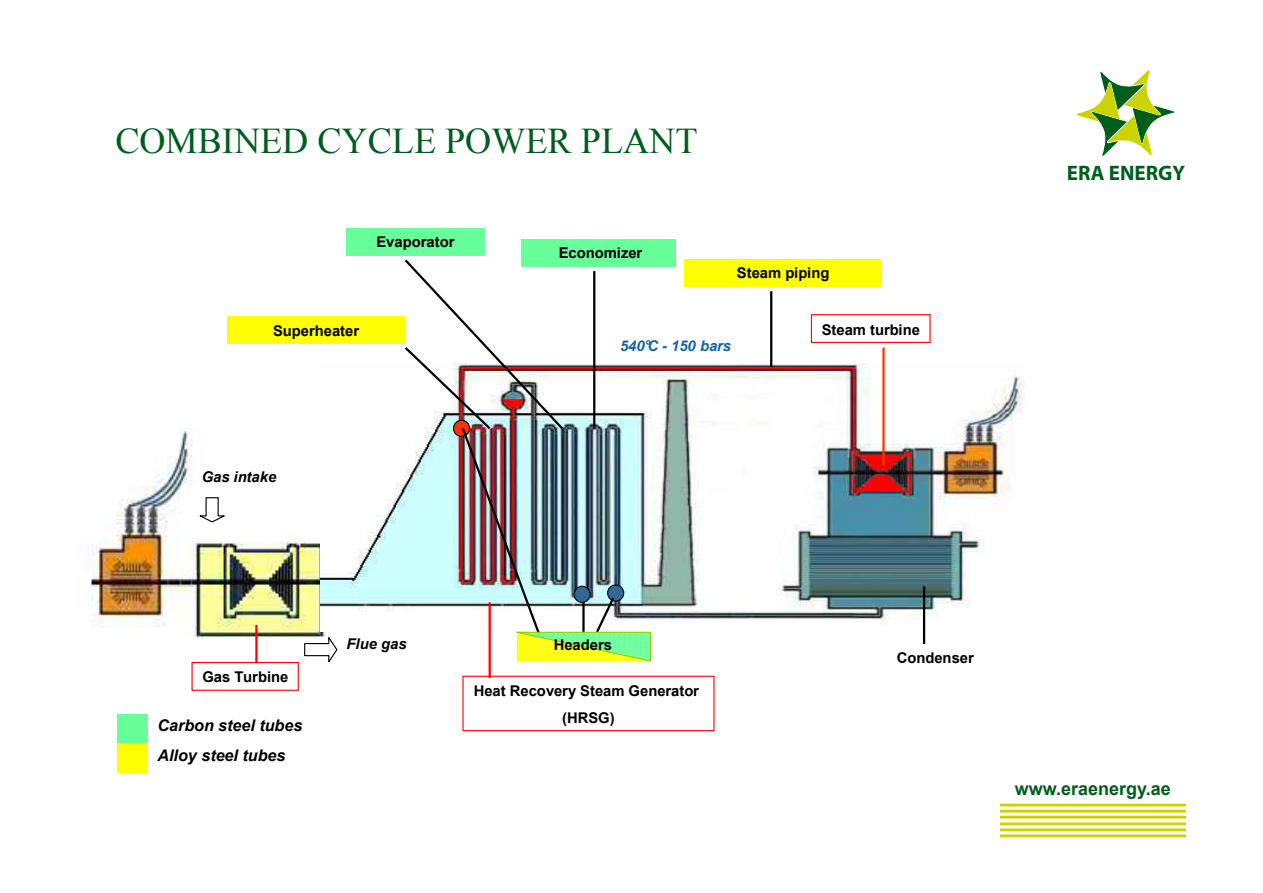
<style>
.page{position:relative;width:1263px;height:893px;background:#fff}
.page>*{position:absolute;margin:0;border:0;box-sizing:border-box;transform-origin:0 0}
.t1{font:36.15px "Times New Roman";color:#005e1d}
.t2{font:700 21px "Myriad";color:#005e1d}
.t3{font:700 18px "Arial";color:#005e1d}
.t4{font:italic 700 16.05px/29.4px "Arial";color:#000}
.t5{font:700 14.85px/26.7px "Arial";color:#000;text-align:center}
.t6{font:italic 700 14.85px "Arial";color:#000}
.t7{font:italic 700 14.85px "Arial";color:#1363a8}
</style>
<div class="page">
<img style="left:79px;top:428px;width:250px;height:209px">
<img style="left:321px;top:364px;width:703px;height:267px">
<div style="left:811px;top:314px;width:120px;height:29px;border:1px solid #f00"></div>
<div style="left:227px;top:316px;width:179px;height:28px;background:#ff0"></div>
<div style="left:346px;top:228px;width:139px;height:28px;background:#6f9"></div>
<div style="left:192px;top:662px;width:107px;height:28px;border:1px solid #f00"></div>
<svg style="left:199px;top:496px;width:30px;height:27px"></svg>
<svg style="left:304px;top:636px;width:34px;height:27px"></svg>
<div style="left:684px;top:259px;width:198px;height:28px;background:#ff0"></div>
<hr style="left:770px;top:291px;width:2px;height:76px;background:#000">
<div style="left:521px;top:239px;width:155px;height:27px;background:#6f9"></div>
<div style="left:117px;top:714px;width:31px;height:29px;background:#6f9"></div>
<div style="left:117px;top:743px;width:31px;height:30px;background:#ff0"></div>
<hr style="left:255px;top:625px;width:3px;height:37px;background:#f00">
<hr style="left:489px;top:602px;width:2px;height:75px;background:#f00">
<div style="left:462px;top:675px;width:253px;height:56px;border:1px solid #f00"></div>
<hr style="left:882px;top:347px;width:3px;height:118px;background:#f30">
<svg style="left:402px;top:259px;width:260px;height:403px"></svg>
<hr style="left:923px;top:586px;width:2px;height:58px;background:#000">
<div style="left:1000px;top:804px;width:186px;height:2px;border:2px solid #cbd300"></div>
<div style="left:1000px;top:810px;width:186px;height:2px;border:2px solid #cbd300"></div>
<div style="left:1000px;top:816px;width:186px;height:2px;border:2px solid #cbd300"></div>
<div style="left:1000px;top:823px;width:186px;height:2px;border:2px solid #cbd300"></div>
<div style="left:1000px;top:829px;width:186px;height:2px;border:2px solid #cbd300"></div>
<div style="left:1000px;top:835px;width:186px;height:2px;border:2px solid #cbd300"></div>
<svg style="left:1076px;top:70px;width:99px;height:87px"></svg>
<h1 class="t1" style="left:115px;top:117px;width:584px">COMBINED CYCLE POWER PLANT</h1>
<p class="t5" style="left:376px;top:229px;width:79px">Evaporator</p>
<p class="t5" style="left:559px;top:240px;width:85px">Economizer</p>
<p class="t5" style="left:737px;top:260px;width:94px">Steam piping</p>
<p class="t5" style="left:273px;top:318px;width:88px">Superheater</p>
<p class="t5" style="left:822px;top:316px;width:100px">Steam turbine</p>
<p class="t7" style="left:620px;top:336px;width:113px">540°C - 150 bars</p>
<p class="t6" style="left:202px;top:467px;width:76px">Gas intake</p>
<h2 class="t2" style="left:1067px;top:162px;width:120px">ERA ENERGY</h2>
<p class="t5" style="left:202px;top:664px;width:88px">Gas Turbine</p>
<p class="t4" style="left:158px;top:711px;width:146px">Carbon steel tubes<br>Alloy steel tubes</p>
<p class="t6" style="left:347px;top:633px;width:62px">Flue gas</p>
<p class="t5" style="left:554px;top:631px;width:60px">Headers</p>
<p class="t5" style="left:474px;top:677px;width:227px">Heat Recovery Steam Generator (HRSG)</p>
<p class="t5" style="left:897px;top:645px;width:79px">Condenser</p>
<p class="t3" style="left:1015px;top:776px;width:158px">www.eraenergy.ae</p>
</div>
